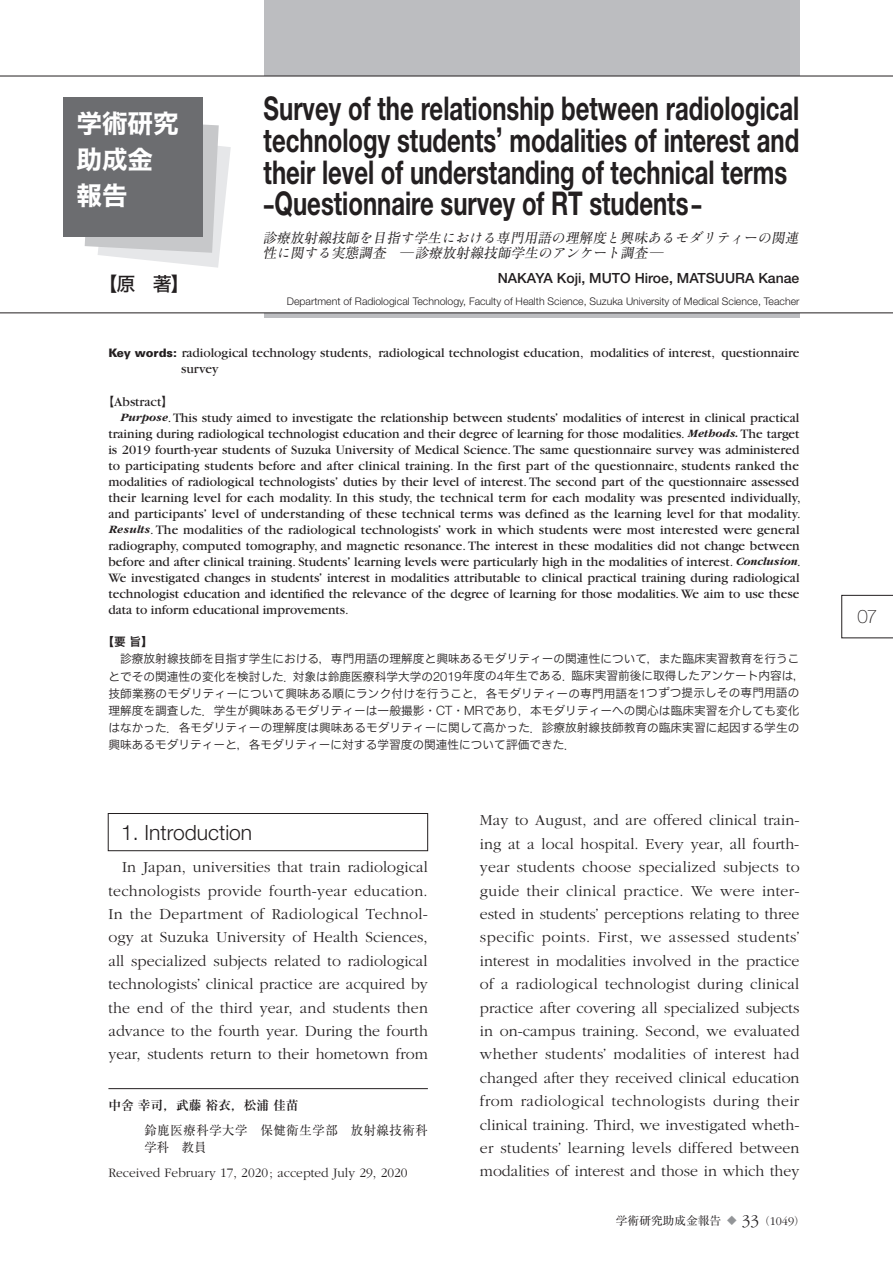
<style>
.page{position:relative;width:893px;height:1263px;background:#fff}
.page>*{position:absolute;margin:0;border:0;box-sizing:border-box;transform-origin:0 0}
.t1{font:700 32.7px/32px "Helvetica Neue";color:#231f20;scale:.73 1}
.t2{font:25.5px/36.2px "Hira Kaku Std N W7";color:#fff}
.t3{font:300 21px "Helvetica Neue";color:#231f20}
.t4{font:19.2px "Hira Kaku Std N W5";color:#231f20}
.t5{font:100 18.75px "Helvetica Neue";color:#231f20}
.t6{font:300 15.9px/23.4px "Garamond";color:#231f20;text-align:justify}
.t7{font:500 14.1px "Helvetica Neue";color:#231f20}
.t8{font:italic 13.8px/14.9px "Ryumin Pr 6 N";color:#231f20}
.t9{font:13.5px/15.9px "Garamond";color:#231f20}
.t10{font:300 13.5px "Garamond";color:#231f20}
.t11{font:12.75px/17px "Ryumin Pr 6 N";letter-spacing:.045em;color:#231f20}
.t12{font:700 12.75px "Ryumin Pr 6 N";color:#231f20}
.t13{font:11.7px/17px "Hira Kak ADK Std W3";color:#231f20;text-align:justify}
.t14{font:11.7px/17px "Hira Kaku Pro N W3";color:#231f20}
.t15{font:11.7px "Ryumin Pr 6 N";color:#231f20}
.t16{font:11.7px "Hira Kaku Pro N W6";color:#231f20}
.t17{font:300 10.5px "Helvetica Neue";color:#231f20}
.s1{font-family:"Hira Kaku Std N W7";font-weight:400;font-size:29.7px}
.s2{font-family:"Ryumin Std Regular KO"}
.s3{font-family:"Univers";font-weight:900;font-size:11.7px}
.s4{font-family:"Ryumin Pr 6 N";font-weight:700;font-size:11.7px}
.s5{font-weight:700;font-style:italic;font-size:11.7px}
.s6{font-family:"Hira Kak ADK Std W3"}
.s7{font-family:"Helvetica Neue";font-weight:300;font-size:12.9px}
.s8{font-family:"Hira Kaku Pro N W3"}
.s9{font-family:"Ryumin Pr 6 N";font-weight:400;font-size:13.8px}
.s10{font-size:9.6px;color:#939598}
.s11{font-family:"Garamond";font-weight:300;font-size:17.1px}
.s12{font-size:10.65px}
.s13{font-family:"Garamond";font-weight:300;font-size:12.15px}
</style>
<div class="page">
<svg style="left:841px;top:595px;width:52px;height:43px"></svg>
<div style="left:264px;top:0;width:535px;height:76px;background:#bcbdc0"></div>
<hr style="left:0;top:76px;width:893px;height:1px;background:#231f20">
<hr style="left:264px;top:313px;width:535px;height:4px;background:#bcbdc0">
<hr style="left:0;top:313px;width:893px;height:1px;background:#231f20">
<svg style="left:85px;top:124px;width:146px;height:144px"></svg>
<div style="left:64px;top:98px;width:139px;height:139px;background:#6c6d70"></div>
<div style="left:108px;top:813px;width:320px;height:38px;border:1px solid #231f20"></div>
<hr style="left:108px;top:1088px;width:320px;height:1px;background:#231f20">
<h2 class="t2" style="left:77px;top:106px;width:104px">学術研究助成金報告</h2>
<h3 class="t4" style="left:98px;top:269px;width:93px">【原　著】</h3>
<h1 class="t1" style="left:264px;top:91px;width:735px">Survey of the relationship between radiological technology students<span class="s1">ʼ</span> modalities of interest and their level of understanding of technical terms <span class="s1">-</span>Questionnaire survey of RT students<span class="s1">-</span></h1>
<p class="t8" style="left:263px;top:230px;width:541px">診療放射線技師<span class="s2">を</span>目指<span class="s2">す</span>学生<span class="s2">における</span>専門用語<span class="s2">の</span>理解度<span class="s2">と</span>興味<span class="s2">あるモダリティーの</span>関連性<span class="s2">に</span>関<span class="s2">する</span>実態調査　─診療放射線技師学生<span class="s2">のアンケート</span>調査─</p>
<p class="t7" style="left:498px;top:270px;width:303px">NAKAYA Koji, MUTO Hiroe, MATSUURA Kanae</p>
<p class="t17" style="left:287px;top:295px;width:514px">Department of Radiological Technology, Faculty of Health Science, Suzuka University of Medical Science, Teacher</p>
<p class="t9" style="left:181px;top:345px;width:620px;text-indent:-73px"><span class="s3">Key words:</span> radiological technology students, radiological technologist education, modalities of interest, questionnaire survey</p>
<p class="t9" style="left:103px;top:394px;width:72px"><span class="s4">【</span>Abstract<span class="s4">】</span></p>
<p class="t9" style="left:120px;top:410px;width:681px"><span class="s5">Purpose</span>. This study aimed to investigate the relationship between students<span class="s4">ʼ</span> modalities of interest in clinical practical</p>
<p class="t9" style="left:108px;top:426px;width:692px">training during radiological technologist education and their degree of learning for those modalities. <span class="s5">Methods.</span> The target</p>
<p class="t9" style="left:108px;top:442px;width:692px">is 2019 fourth-year students of Suzuka University of Medical Science. The same questionnaire survey was administered</p>
<p class="t9" style="left:108px;top:458px;width:692px">to participating students before and after clinical training. In the first part of the questionnaire, students ranked the</p>
<p class="t9" style="left:108px;top:474px;width:692px">modalities of radiological technologists<span class="s4">ʼ</span> duties by their level of interest. The second part of the questionnaire assessed</p>
<p class="t9" style="left:108px;top:490px;width:694px">their learning level for each modality. In this study, the technical term for each modality was presented individually,</p>
<p class="t9" style="left:108px;top:506px;width:694px">and participants<span class="s4">ʼ</span> level of understanding of these technical terms was defined as the learning level for that modality.</p>
<p class="t9" style="left:108px;top:522px;width:693px"><span class="s5">Results</span>. The modalities of the radiological technologists<span class="s4">ʼ</span> work in which students were most interested were general</p>
<p class="t9" style="left:108px;top:538px;width:693px">radiography, computed tomography, and magnetic resonance. The interest in these modalities did not change between</p>
<p class="t9" style="left:108px;top:554px;width:694px">before and after clinical training. Students<span class="s4">ʼ</span> learning levels were particularly high in the modalities of interest. <span class="s5">Conclusion</span>.</p>
<p class="t9" style="left:108px;top:570px;width:693px">We investigated changes in students<span class="s4">ʼ</span> interest in modalities attributable to clinical practical training during radiological</p>
<p class="t9" style="left:108px;top:585px;width:692px">technologist education and identified the relevance of the degree of learning for those modalities. We aim to use these</p>
<p class="t9" style="left:108px;top:601px;width:242px">data to inform educational improvements.</p>
<p class="t16" style="left:103px;top:631px;width:52px">【要旨】</p>
<p class="t14" style="left:108px;top:650px;width:698px">　診療放射線技師<span class="s6">を</span>目指<span class="s6">す</span>学生<span class="s6">における</span>，専門用語<span class="s6">の</span>理解度<span class="s6">と</span>興味<span class="s6">あるモダリティーの</span>関連性<span class="s6">について</span>，<span class="s6">また</span>臨床実習教育<span class="s6">を</span>行<span class="s6">うことでその</span>関連性<span class="s6">の</span>変化<span class="s6">を</span>検討<span class="s6">した</span>．対象<span class="s6">は</span>鈴鹿医療科学大学<span class="s6">の</span><span class="s7">2019</span>年度<span class="s6">の</span><span class="s7">4</span>年生<span class="s6">である</span>．臨床実習前後<span class="s6">に</span>取得<span class="s6">したアンケート</span>内容<span class="s6">は</span>，</p>
<p class="t13" style="left:108px;top:684px;width:693px"><span class="s8">技師業務</span>のモダリティーについて<span class="s8">興味</span>ある<span class="s8">順</span>にランク<span class="s8">付</span>けを<span class="s8">行</span>うこと<span class="s8">，各</span>モダリティーの<span class="s8">専門用語</span>を<span class="s7">1</span>つずつ<span class="s8">提示</span>しその<span class="s8">専門用語</span>の<span class="s8">理解度</span>を<span class="s8">調査</span>した<span class="s8">．学生</span>が<span class="s8">興味</span>あるモダリティーは<span class="s8">一般撮影・</span><span class="s7">CT</span><span class="s8">・</span><span class="s7">MR</span>であり<span class="s8">，本</span>モダリティーへの<span class="s8">関心</span>は<span class="s8">臨床実習</span>を<span class="s8">介</span>しても<span class="s8">変化</span>はなかった<span class="s8">．各</span>モダリティーの<span class="s8">理解度</span>は<span class="s8">興味</span>あるモダリティーに<span class="s8">関</span>して<span class="s8">高</span>かった<span class="s8">．診療放射線技師教育</span>の<span class="s8">臨床実習</span>に<span class="s8">起因</span>する<span class="s8">学生</span>の<span class="s8">興味</span>あるモダリティーと<span class="s8">，各</span>モダリティーに<span class="s8">対</span>する<span class="s8">学習度</span>の<span class="s8">関連性</span>について<span class="s8">評価</span>できた<span class="s8">．</span></p>
<h3 class="t3" style="left:121px;top:819px;width:133px">1. Introduction</h3>
<p class="t6" style="left:108px;top:856px;width:321px;text-indent:14px">In Japan, universities that train radiological technologists provide fourth-year education.<br>In the Department of Radiological Technol&shy;ogy at Suzuka University of Health Sciences, all specialized subjects related to radiological technologists<span class="s9">ʼ</span> clinical practice are acquired by the end of the third year, and students then advance to the fourth year. During the fourth year, students return to their hometown from</p>
<p class="t12" style="left:108px;top:1095px;width:192px">中舍幸司，武藤裕衣，松浦佳苗</p>
<p class="t11" style="left:145px;top:1121px;width:285px">鈴鹿医療科学大学　保健衛生学部　放射線技術科学科　教員</p>
<p class="t10" style="left:108px;top:1165px;width:301px">Received February 17, 2020; accepted July 29, 2020</p>
<p class="t6" style="left:480px;top:809px;width:321px">May to August, and are offered clinical train&shy;ing at a local hospital. Every year, all fourth&shy;year students choose specialized subjects to guide their clinical practice. We were inter&shy;ested in students<span class="s9">ʼ</span> perceptions relating to three specific points. First, we assessed students<span class="s9">ʼ </span>interest in modalities involved in the practice of a radiological technologist during clinical practice after covering all specialized subjects in on-campus training. Second, we evaluated whether students<span class="s9">ʼ</span> modalities of interest had changed after they received clinical education from radiological technologists during their clinical training. Third, we investigated wheth&shy;er students<span class="s9">ʼ</span> learning levels differed between modalities of interest and those in which they</p>
<p class="t15" style="left:616px;top:1211px;width:190px">学術研究助成金報告 <span class="s10">◆</span> <span class="s11">33</span><span class="s12">（</span><span class="s13">1049</span><span class="s12">）</span></p>
<h3 class="t5" style="left:857px;top:606px;width:21px">07</h3>
</div>
